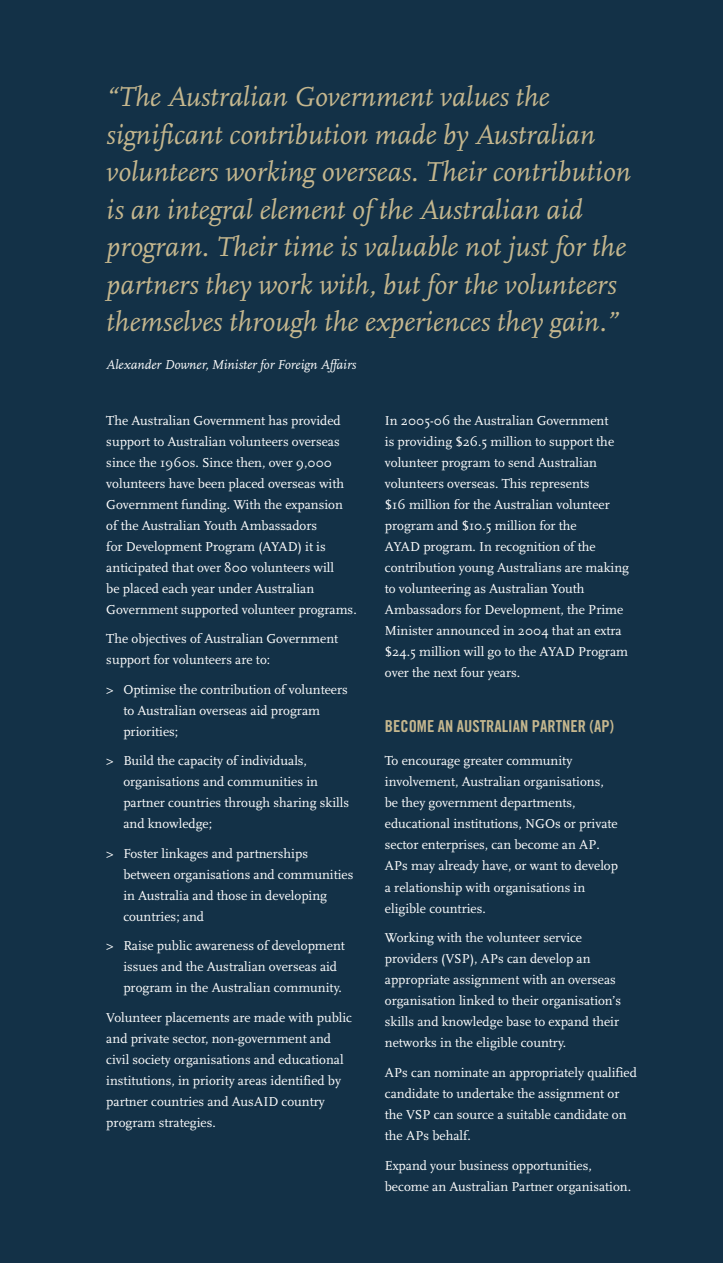
<style>
.page{position:relative;width:723px;height:1263px;background:#133147}
.page>*{position:absolute;margin:0;border:0;box-sizing:border-box;transform-origin:0 0}
.t1{font:italic 28.5px/37.5px "Scala";color:#c5b78e}
.t2{font:16.5px "Trade Gothic Bold Cond Twenty";color:#c5b78e}
.t3{font:13.5px/21px "Scala";color:#fff}
.t4{font:italic 13.5px "Scala";color:#fff}
</style>
<div class="page">
<p class="t1" style="left:106px;top:82px;width:526px">“The Australian Government values the significant contribution made by Australian volunteers working overseas. Their contribution is an integral element of the Australian aid program. Their time is valuable not just for the partners they work with, but for the volunteers themselves through the experiences they gain.”</p>
<p class="t4" style="left:106px;top:359px;width:251px">Alexander Downer, Minister for Foreign Affairs</p>
<p class="t3" style="left:106px;top:411px;width:252px">The Australian Government has provided support to Australian volunteers overseas since the 1960s. Since then, over 9,000 volunteers have been placed overseas with Government funding. With the expansion of the Australian Youth Ambassadors<br>for Development Program (AYAD) it is anticipated that over 800 volunteers will<br>be placed each year under Australian Government supported volunteer programs.</p>
<p class="t3" style="left:106px;top:629px;width:233px">The objectives of Australian Government support for volunteers are to:</p>
<p class="t3" style="left:123px;top:680px;width:226px;text-indent:-17px">&gt; Optimise the contribution of volunteers to Australian overseas aid program priorities;</p>
<p class="t3" style="left:123px;top:751px;width:227px;text-indent:-17px">&gt; Build the capacity of individuals, organisations and communities in partner countries through sharing skills and knowledge;</p>
<p class="t3" style="left:123px;top:844px;width:232px;text-indent:-17px">&gt; Foster linkages and partnerships between organisations and communities in Australia and those in developing countries; and</p>
<p class="t3" style="left:123px;top:936px;width:223px;text-indent:-17px">&gt; Raise public awareness of development issues and the Australian overseas aid program in the Australian community.</p>
<p class="t3" style="left:106px;top:1008px;width:247px">Volunteer placements are made with public and private sector, non-government and civil society organisations and educational institutions, in priority areas identified by partner countries and AusAID country program strategies.</p>
<p class="t3" style="left:385px;top:411px;width:246px">In 2005-06 the Australian Government<br>is providing $26.5 million to support the volunteer program to send Australian volunteers overseas. This represents<br>$16 million for the Australian volunteer program and $10.5 million for the<br>AYAD program. In recognition of the contribution young Australians are making to volunteering as Australian Youth Ambassadors for Development, the Prime Minister announced in 2004 that an extra $24.5 million will go to the AYAD Program over the next four years.</p>
<p class="t2" style="left:385px;top:720px;width:231px">BECOME AN AUSTRALIAN PARTNER (AP)</p>
<p class="t3" style="left:385px;top:752px;width:235px">To encourage greater community involvement, Australian organisations, be they government departments, educational institutions, NGOs or private sector enterprises, can become an AP.<br>APs may already have, or want to develop a relationship with organisations in eligible countries.</p>
<p class="t3" style="left:385px;top:928px;width:238px">Working with the volunteer service providers (VSP), APs can develop an appropriate assignment with an overseas organisation linked to their organisation’s skills and knowledge base to expand their networks in the eligible country.</p>
<p class="t3" style="left:385px;top:1063px;width:254px">APs can nominate an appropriately qualified candidate to undertake the assignment or the VSP can source a suitable candidate on the APs behalf.</p>
<p class="t3" style="left:385px;top:1156px;width:248px">Expand your business opportunities, become an Australian Partner organisation.</p>
</div>
